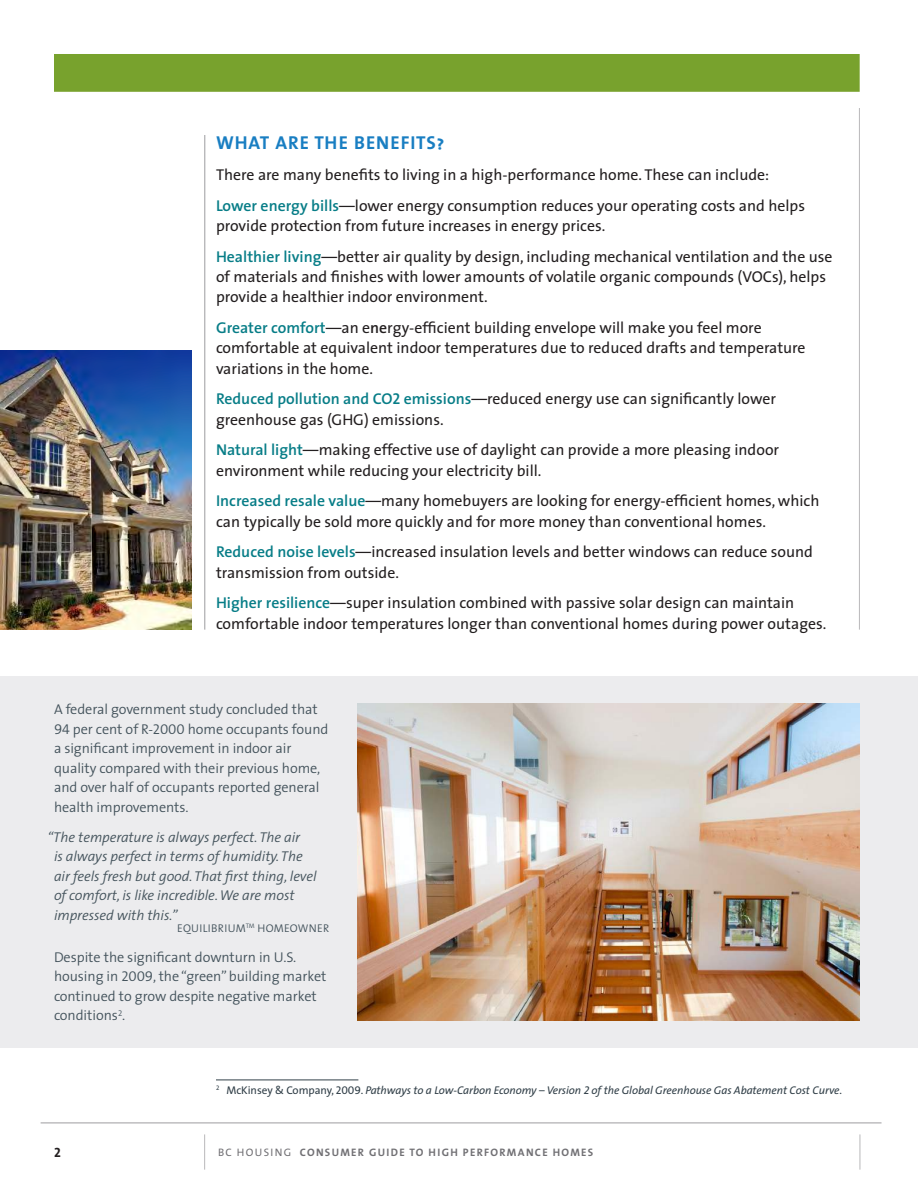
<style>
.page{position:relative;width:918px;height:1188px;background:#fff}
.page>*{position:absolute;margin:0;border:0;box-sizing:border-box;transform-origin:0 0}
.t1{font:18.75px "The Sans Bold Caps";letter-spacing:.05em;color:#197ec2}
.t2{font:15.75px/20.2px "The Sans";color:#231f20}
.t3{font:300 14.25px/19.5px "The Sans";letter-spacing:-.005em;color:#44535c}
.t4{font:italic 300 14.25px/19.5px "The Sans";letter-spacing:-.005em;color:#44535c}
.t5{font:13.5px "The Sans Bold Caps";color:#231f20}
.t6{font:italic 11.25px "The Sans";letter-spacing:-.005em;color:#313f48}
.t7{font:11.25px "The Sans Semi Light Caps";letter-spacing:.02em;color:#44535c}
.t8{font:700 10.8px "The Sans";letter-spacing:.12em;color:#717074}
.s1{font-weight:600;color:#077d87}
.s2{font-weight:600}
.s3{font-family:"The Sans Semi Bold Caps";color:#077d87}
.s4{font-family:"The Sans Semi Light Caps";font-weight:400}
.s5{font-style:normal}
.s6{font-family:"The Sans Caps";font-style:normal}
.s7{font-family:"The Sans Caps"}
.s8{font-weight:400}
</style>
<div class="page">
<hr style="left:41px;top:1123px;width:841px;height:1px;background:#717074">
<div style="left:54px;top:54px;width:806px;height:38px;background:#78a22d"></div>
<hr style="left:204px;top:1134px;width:1px;height:36px;background:#717074">
<hr style="left:860px;top:1134px;width:1px;height:36px;background:#717074">
<hr style="left:859px;top:108px;width:1px;height:522px;background:#717074">
<hr style="left:205px;top:135px;width:1px;height:495px;background:#717074">
<div style="left:0;top:676px;width:918px;height:372px;background:#ececee"></div>
<img style="left:357px;top:704px;width:503px;height:316px">
<img style="left:0;top:350px;width:192px;height:280px">
<hr style="left:216px;top:1080px;width:142px;height:1px;background:#313f48">
<p class="t1" style="left:216px;top:127px;width:230px">WHAT ARE THE BENEFITS?</p>
<p class="t2" style="left:216px;top:159px;width:591px;line-height:30.8px">There are many benefits to living in a high-performance home. These can include:<br><span class="s1">Lower energy bills</span>—lower energy consumption reduces your operating costs and helps</p>
<p class="t2" style="left:216px;top:210px;width:618px;line-height:30.8px">provide protection from future increases in energy prices.<br><span class="s1">Healthier living</span>—better air quality by design, including mechanical ventilation and the use</p>
<p class="t2" style="left:216px;top:266px;width:612px">of materials and finishes with lower amounts of volatile organic compounds (VOCs), helps provide a healthier indoor environment.</p>
<p class="t2" style="left:216px;top:317px;width:591px"><span class="s1">Greater comfort</span>—an e<span class="s2">ne</span>rgy-efficient building envelope will make you feel more comfortable at equivalent indoor temperatures due to reduced drafts and temperature variations in the home.</p>
<p class="t2" style="left:216px;top:388px;width:562px"><span class="s1">Reduced pollution and CO</span><span class="s3">2</span> <span class="s1">emissions</span>—reduced energy use can significantly lower greenhouse gas (GHG) emissions.</p>
<p class="t2" style="left:216px;top:439px;width:565px"><span class="s1">Natural light</span>—making effective use of daylight can provide a more pleasing indoor environment while reducing your electricity bill.</p>
<p class="t2" style="left:216px;top:490px;width:605px"><span class="s1">Increased resale value</span>—many homebuyers are looking for energy-efficient homes, which can typically be sold more quickly and for more money than conventional homes.</p>
<p class="t2" style="left:216px;top:541px;width:599px"><span class="s1">Reduced noise levels</span>—increased insulation levels and better windows can reduce sound transmission from outside.</p>
<p class="t2" style="left:216px;top:592px;width:612px"><span class="s1">Higher resilience</span>—super insulation combined with passive solar design can maintain comfortable indoor temperatures longer than conventional homes during power outages.</p>
<p class="t3" style="left:54px;top:699px;width:276px">A federal government study concluded that <span class="s4">94</span> per cent of <span class="s4">R-2000</span> home occupants found a significant improvement in indoor air quality compared with their previous home, and over half of occupants reported general health improvements.</p>
<p class="t4" style="left:54px;top:827px;width:264px;text-indent:-6px">“The temperature is always perfect. The air<br>is always perfect in terms of humidity. The air feels fresh but good. That first thing, level of comfort, is like incredible. We are most impressed with this.”</p>
<p class="t7" style="left:177px;top:919px;width:154px">EQUILIBRIUM <sup>TM</sup> HOMEOWNER</p>
<p class="t3" style="left:54px;top:947px;width:274px">Despite the significant downturn in U.S. housing in <span class="s4">2009</span>, the “green”building market continued to grow despite negative market conditions<sup>2</sup>.</p>
<p class="t6" style="left:216px;top:1080px;width:628px"><sup>2</sup> <span class="s5">McKinsey &amp; Company,</span> <span class="s6">2009</span><span class="s5">.</span> Pathways to a Low-Carbon Economy – Version <span class="s7">2</span> of the Global Greenhouse Gas Abatement Cost Curve.</p>
<p class="t5" style="left:54px;top:1141px;width:8px">2</p>
<p class="t8" style="left:218px;top:1144px;width:377px"><span class="s8">BC HOUSING</span> CONSUMER GUIDE TO HIGH PERFORMANCE HOMES</p>
</div>
